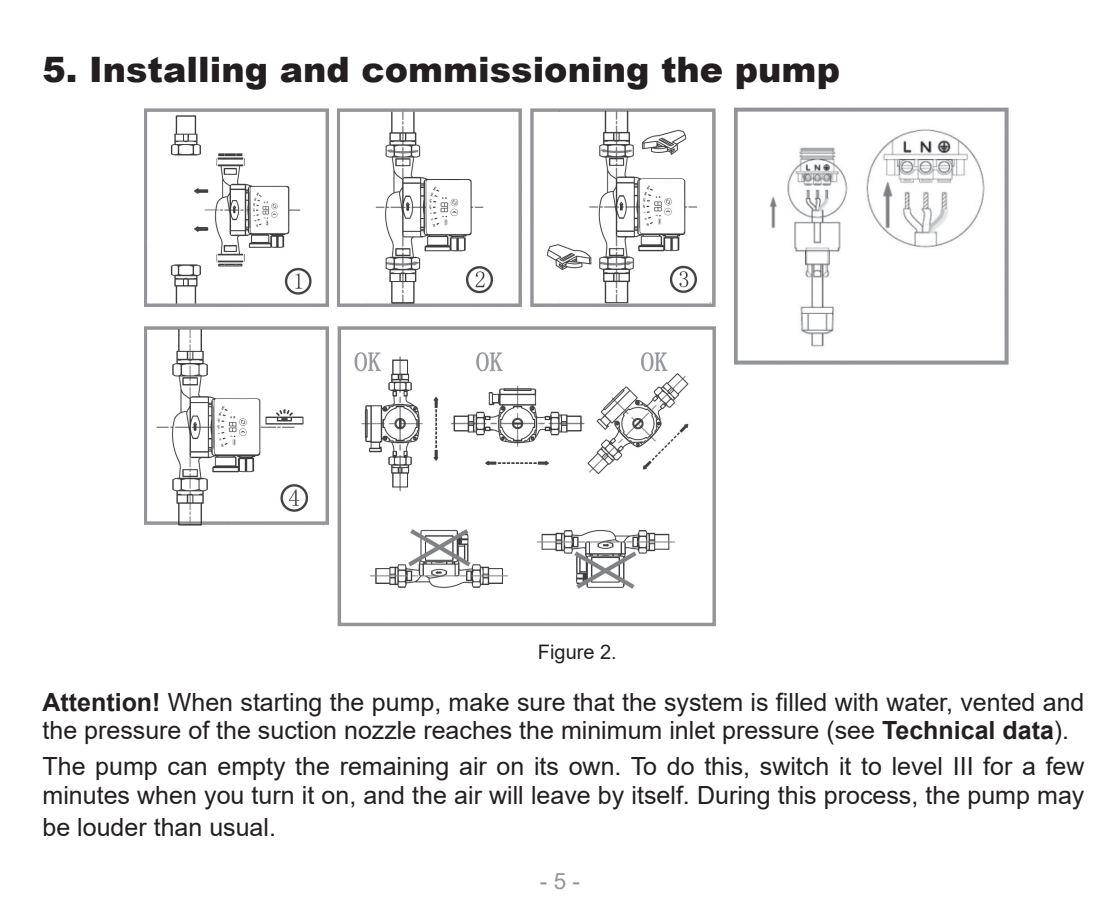
<style>
.page{position:relative;width:1120px;height:908px;background:#fff}
.page>*{position:absolute;margin:0;border:0;box-sizing:border-box;transform-origin:0 0}
.List_Paragraph{font:900 35px "Arial";color:#231f20}
.List_Paragraph-2{font:25px/28.8px "Arial";color:#231f20}
.t1{font:22.5px "Arial";color:#949698}
.t2{font:20px "Arial";color:#231f20}
.s1{font-weight:700}
</style>
<div class="page">
<img style="left:144px;top:108px;width:572px;height:519px">
<img style="left:734px;top:107px;width:275px;height:258px">
<p class="List_Paragraph" style="left:43px;top:44px;width:799px">5. Installing and commissioning the pump</p>
<p class="t2" style="left:538px;top:637px;width:80px">Figure 2.</p>
<p class="List_Paragraph-2" style="left:43px;top:687px;width:1043px"><span class="s1">Attention!</span> When starting the pump, make sure that the system is filled with water, vented and the pressure of the suction nozzle reaches the minimum inlet pressure (see <span class="s1">Technical data</span>).</p>
<p class="List_Paragraph-2" style="left:43px;top:751px;width:1043px">The pump can empty the remaining air on its own. To do this, switch it to level III for a few minutes when you turn it on, and the air will leave by itself. During this process, the pump may</p>
<p class="List_Paragraph-2" style="left:43px;top:812px;width:235px">be louder than usual.</p>
<p class="t1" style="left:540px;top:864px;width:42px">- 5 -</p>
</div>
